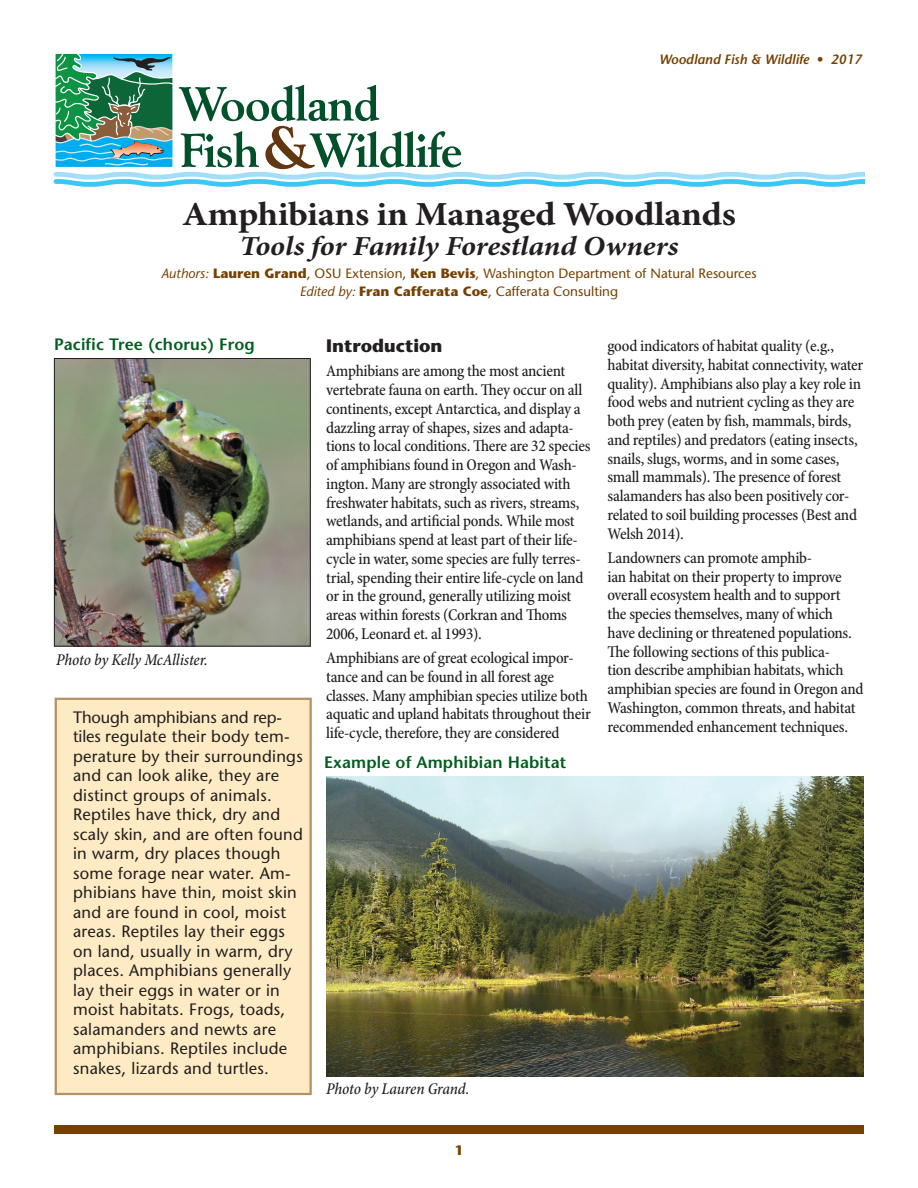
<style>
.page{position:relative;width:918px;height:1188px;background:#fff}
.page>*{position:absolute;margin:0;border:0;box-sizing:border-box;transform-origin:0 0}
.t1{font:700 33.6px "Minion Pro";letter-spacing:-.01em;color:#231f20;scale:1.1 1}
.t2{font:italic 700 27.6px "Minion Pro";letter-spacing:-.005em;color:#231f20;scale:1.1 1}
.headers{font:700 18px "Stone Sans Std";color:#231f20}
.t3{font:500 condensed 16.5px/18.8px "Minion Pro";letter-spacing:-.02em;color:#231f20}
.t4{font:500 16.5px/19.5px "Stone Sans Std";letter-spacing:.015em;color:#231f20}
.Small_Head_2{font:600 16.5px "Stone Sans Std";letter-spacing:.01em;color:#025e1f}
.t5{font:italic 500 condensed 16.5px "Minion Pro";letter-spacing:-.01em;color:#231f20}
.t6{font:500 13.5px/18px "Stone Sans Std";color:#754100;text-align:center}
.t7{font:italic 600 13.5px "Stone Sans Std";color:#754100}
.Time{font:700 13.5px "Stone Sans Std";color:#754100}
.s1{font-style:italic}
.s2{font-weight:700}
</style>
<div class="page">
<img style="left:56px;top:360px;width:253px;height:285px">
<div style="left:54px;top:358px;width:257px;height:289px;border:1px solid #231f20"></div>
<svg style="left:54px;top:53px;width:810px;height:134px"></svg>
<div style="left:54px;top:1125px;width:810px;height:9px;background:#754100"></div>
<img style="left:326px;top:776px;width:537px;height:300px">
<div style="left:56px;top:699px;width:255px;height:395px;background:#feeac3"></div>
<div style="left:55px;top:698px;width:257px;height:397px;border:2px solid #b69065"></div>
<p class="t7" style="left:659px;top:51px;width:204px">Woodland Fish &amp; Wildlife • 2017</p>
<p class="t1" style="left:182px;top:190px;width:505px">Amphibians in Managed Woodlands</p>
<p class="t2" style="left:240px;top:226px;width:400px">Tools for Family Forestland Owners</p>
<p class="t6" style="left:161px;top:264px;width:597px"><span class="s1">Authors:</span> <span class="s2">Lauren Grand</span>, OSU Extension, <span class="s2">Ken Bevis</span>, Washington Department of Natural Resources<br><span class="s1">Edited by:</span> <span class="s2">Fran Cafferata Coe</span>, Cafferata Consulting</p>
<p class="Small_Head_2" style="left:54px;top:335px;width:202px">Pacific Tree (chorus) Frog</p>
<p class="t5" style="left:56px;top:650px;width:153px">Photo by Kelly McAllister.</p>
<p class="t4" style="left:73px;top:707px;width:231px">Though amphibians and rep&shy;tiles regulate their body tem&shy;perature by their surroundings and can look alike, they are distinct groups of animals.<br>Reptiles have thick, dry and scaly skin, and are often found in warm, dry places though some forage near water. Am&shy;phibians have thin, moist skin and are found in cool, moist areas. Reptiles lay their eggs on land, usually in warm, dry places. Amphibians generally lay their eggs in water or in moist habitats. Frogs, toads, salamanders and newts are amphibians. Reptiles include snakes, lizards and turtles.</p>
<p class="headers" style="left:326px;top:335px;width:118px">Introduction</p>
<p class="t3" style="left:326px;top:363px;width:266px">Amphibians are among the most ancient vertebrate fauna on earth. They occur on all continents, except Antarctica, and display a dazzling array of shapes, sizes and adapta&shy;tions to local conditions. There are 32 species of amphibians found in Oregon and Wash&shy;ington. Many are strongly associated with freshwater habitats, such as rivers, streams, wetlands, and artificial ponds. While most amphibians spend at least part of their life&shy;cycle in water, some species are fully terres&shy;trial, spending their entire life-cycle on land or in the ground, generally utilizing moist areas within forests (Corkran and Thoms 2006, Leonard et. al 1993).</p>
<p class="t3" style="left:326px;top:649px;width:266px">Amphibians are of great ecological impor&shy;tance and can be found in all forest age classes. Many amphibian species utilize both aquatic and upland habitats throughout their life-cycle, therefore, they are considered</p>
<p class="Small_Head_2" style="left:324px;top:752px;width:244px">Example of Amphibian Habitat</p>
<p class="t3" style="left:608px;top:337px;width:257px">good indicators of habitat quality (e.g., habitat diversity, habitat connectivity, water quality). Amphibians also play a key role in food webs and nutrient cycling as they are both prey (eaten by fish, mammals, birds, and reptiles) and predators (eating insects, snails, slugs, worms, and in some cases, small mammals). The presence of forest salamanders has also been positively cor&shy;related to soil building processes (Best and Welsh 2014).</p>
<p class="t3" style="left:608px;top:549px;width:258px">Landowners can promote amphib-<br>ian habitat on their property to improve overall ecosystem health and to support the species themselves, many of which have declining or threatened populations.<br>The following sections of this publica-<br>tion describe amphibian habitats, which amphibian species are found in Oregon and Washington, common threats, and habitat recommended enhancement techniques.</p>
<p class="t5" style="left:326px;top:1079px;width:145px">Photo by Lauren Grand.</p>
<p class="Time" style="left:455px;top:1142px;width:10px">1</p>
</div>
